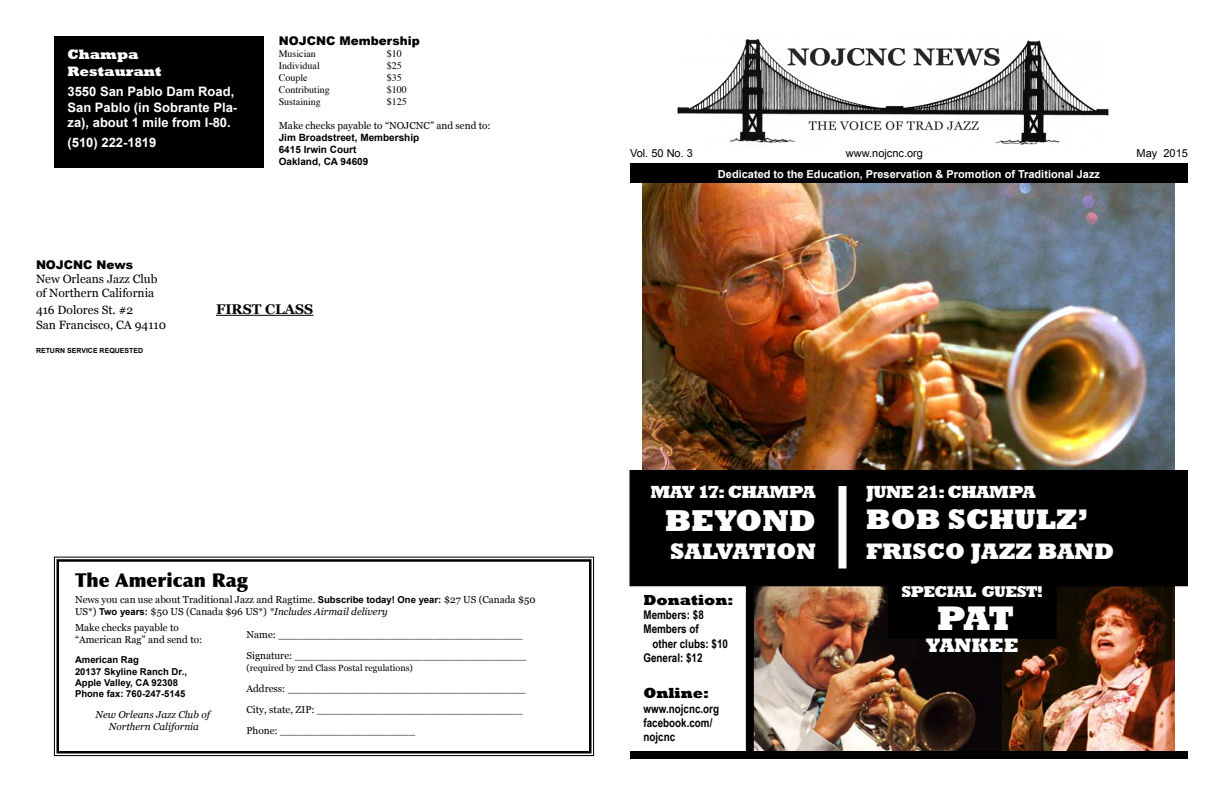
<style>
.page{position:relative;width:1224px;height:792px;background:#fff}
.page>*{position:absolute;margin:0;border:0;box-sizing:border-box;transform-origin:0 0}
.t1{font:800 35px "Rockwell";color:#fff}
.t2{font:800 31px "Rockwell";color:#fff}
.t3{font:800 29px "Rockwell";color:#fff}
.t4{font:800 23px "Rockwell";color:#fff}
.t5{font:800 20px "Rockwell";color:#fff}
.t6{font:900 19px "Optima";color:#000}
.t7{font:800 18px "Rockwell";letter-spacing:-.035em;color:#fff}
.t8{font:800 16px "Rockwell";letter-spacing:-.035em;color:#fff}
.t9{font:800 15px "Rockwell";color:#000}
.t10{font:800 14px/16.8px "Rockwell";color:#fff}
.t11{font:700 14px "Georgia";color:#000}
.t12{font:700 13px/15.6px "Arial";color:#fff}
.t13{font:700 12px/14.4px "Arial Narrow";color:#000}
.t14{font:12px/14.4px "Georgia";color:#000}
.t15{font:900 12px "Arial";color:#000}
.t16{font:700 11px "Arial";color:#fff}
.t17{font:11px "Arial";color:#000}
.t18{font:10px/21px "Georgia";color:#000}
.t19{font:10px "Times";color:#000}
.t20{font:700 10px/12px "Arial";color:#000}
.t21{font:italic 10px/12px "Georgia";color:#000;text-align:center}
.t22{font:700 9.5px/11.4px "Arial";color:#000}
.t23{font:9px "Georgia";color:#000}
.t24{font:700 7px "Arial";color:#000}
.s1{font-family:"Arial";font-weight:700;font-size:9.5px}
.s2{font-style:italic}
</style>
<div class="page">
<img style="left:1001px;top:586px;width:174px;height:165px">
<img style="left:754px;top:586px;width:247px;height:165px">
<img style="left:643px;top:184px;width:532px;height:286px">
<div style="left:630px;top:751px;width:558px;height:8px;background:#000"></div>
<hr style="left:216px;top:315px;width:97px;height:1px;background:#000">
<img style="left:677px;top:39px;width:432px;height:106px">
<div style="left:630px;top:164px;width:558px;height:20px;background:#000"></div>
<svg style="left:54px;top:556px;width:540px;height:200px"></svg>
<div style="left:56px;top:559px;width:536px;height:195px;border:2px solid #000"></div>
<div style="left:630px;top:470px;width:558px;height:116px;background:#000"></div>
<div style="left:54px;top:36px;width:210px;height:132px;background:#000"></div>
<div style="left:746px;top:583px;width:8px;height:172px;background:#000"></div>
<div style="left:838px;top:486px;width:8px;height:82px;background:#fff"></div>
<div style="left:888px;top:577px;width:168px;height:61px;background:#000"></div>
<div style="left:888px;top:577px;width:169px;height:62px;border:1px solid #000"></div>
<h3 class="t10" style="left:68px;top:46px;width:96px">Champa<br>Restaurant</h3>
<h3 class="t12" style="left:68px;top:84px;width:171px">3550 San Pablo Dam Road,<br>San Pablo (in Sobrante Pla&shy;za), about 1 mile from I-80.</h3>
<h3 class="t12" style="left:68px;top:135px;width:90px">(510) 222-1819</h3>
<p class="t15" style="left:279px;top:32px;width:142px">NOJCNC Membership</p>
<p class="t19" style="left:279px;top:44px;width:39px">Musician</p>
<p class="t19" style="left:387px;top:44px;width:16px">$10</p>
<p class="t19" style="left:279px;top:56px;width:43px">Individual</p>
<p class="t19" style="left:387px;top:56px;width:16px">$25</p>
<p class="t19" style="left:279px;top:68px;width:30px">Couple</p>
<p class="t19" style="left:387px;top:68px;width:16px">$35</p>
<p class="t19" style="left:279px;top:80px;width:53px">Contributing</p>
<p class="t19" style="left:387px;top:80px;width:21px">$100</p>
<p class="t19" style="left:279px;top:92px;width:44px">Sustaining</p>
<p class="t19" style="left:387px;top:92px;width:21px">$125</p>
<p class="t18" style="left:279px;top:115px;width:214px">Make checks payable to “NOJCNC” and send to:</p>
<p class="t20" style="left:279px;top:132px;width:142px">Jim Broadstreet, Membership<br>6415 Irwin Court<br>Oakland, CA 94609</p>
<p class="t15" style="left:36px;top:256px;width:99px">NOJCNC News</p>
<p class="t14" style="left:36px;top:271px;width:123px">New Orleans Jazz Club of Northern California</p>
<p class="t14" style="left:36px;top:302px;width:99px">416 Dolores St. #2</p>
<h3 class="t11" style="left:216px;top:299px;width:99px">FIRST CLASS</h3>
<p class="t14" style="left:36px;top:317px;width:132px">San Francisco, CA 94110</p>
<p class="t24" style="left:36px;top:346px;width:109px">return service requested</p>
<h3 class="t6" style="left:75px;top:569px;width:174px">The American Rag</h3>
<p class="t18" style="left:75px;top:594px;width:462px;line-height:12px">News you can use about Traditional Jazz and Ragtime. <span class="s1">Subscribe today! One year:</span> $27 US (Canada $50<br>US*) <span class="s1">Two years:</span> $50 US (Canada $96 US*) <span class="s2">*Includes Airmail delivery</span></p>
<p class="t18" style="left:75px;top:621px;width:129px;line-height:12px">Make checks payable to “American Rag” and send to:</p>
<p class="t22" style="left:75px;top:654px;width:113px">American Rag<br>20137 Skyline Ranch Dr.,<br>Apple Valley, CA 92308<br>Phone fax: 760-247-5145</p>
<p class="t21" style="left:95px;top:708px;width:116px">New Orleans Jazz Club of<br>Northern California</p>
<p class="t18" style="left:247px;top:623px;width:281px">Name: ______________________________________<br>Signature: ____________________________________</p>
<p class="t23" style="left:246px;top:661px;width:168px">(required by 2nd Class Postal regulations)</p>
<p class="t18" style="left:246px;top:677px;width:281px">Address: _____________________________________<br>City, state, ZIP: ________________________________<br>Phone: _____________________</p>
<p class="t17" style="left:630px;top:146px;width:64px">Vol. 50 No. 3</p>
<p class="t17" style="left:846px;top:146px;width:79px">www.nojcnc.org</p>
<p class="t17" style="left:1137px;top:146px;width:53px">May 2015</p>
<p class="t16" style="left:718px;top:166px;width:384px">Dedicated to the Education, Preservation &amp; Promotion of Traditional Jazz</p>
<h3 class="t7" style="left:650px;top:482px;width:167px">MAY 17: CHAMPA</h3>
<h2 class="t2" style="left:665px;top:503px;width:153px">BEYOND</h2>
<h3 class="t4" style="left:670px;top:538px;width:147px">SALVATION</h3>
<h3 class="t9" style="left:644px;top:591px;width:91px">Donation:</h3>
<p class="t13" style="left:644px;top:607px;width:62px">Members: $8</p>
<p class="t13" style="left:644px;top:621px;width:57px">Members of</p>
<p class="t13" style="left:652px;top:636px;width:77px">other clubs: $10</p>
<p class="t13" style="left:644px;top:650px;width:61px">General: $12</p>
<h3 class="t9" style="left:644px;top:684px;width:67px">Online:</h3>
<p class="t13" style="left:644px;top:701px;width:77px">www.nojcnc.org facebook.com/ nojcnc</p>
<h3 class="t7" style="left:866px;top:482px;width:171px">JUNE 21: CHAMPA</h3>
<h3 class="t3" style="left:866px;top:503px;width:224px">BOB SCHULZ’</h3>
<h3 class="t4" style="left:866px;top:538px;width:250px">FRISCO JAZZ BAND</h3>
<h3 class="t8" style="left:902px;top:583px;width:143px">SPECIAL GUEST!</h3>
<h1 class="t1" style="left:937px;top:598px;width:79px">PAT</h1>
<h3 class="t5" style="left:926px;top:634px;width:94px">YANKEE</h3>
</div>
